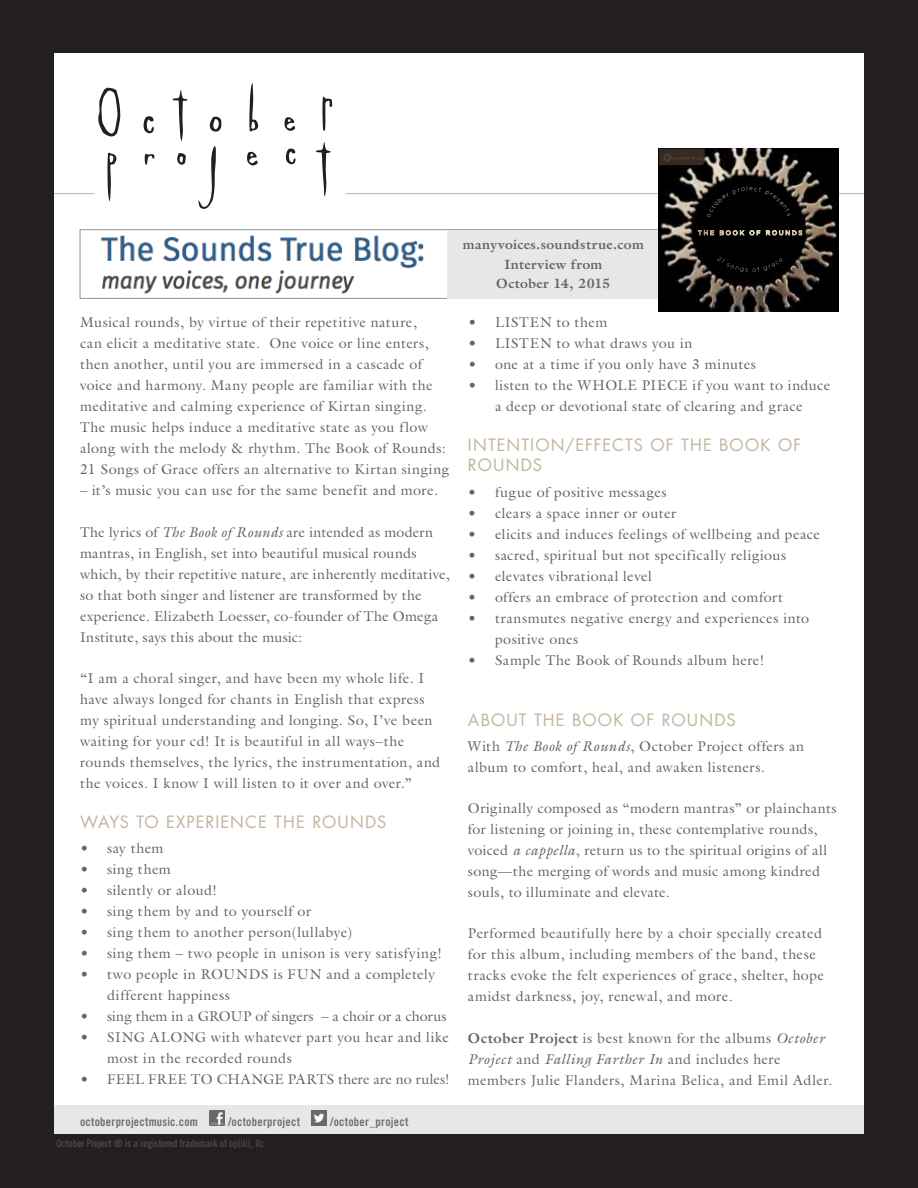
<style>
.page{position:relative;width:918px;height:1188px;background:#231f20}
.page>*{position:absolute;margin:0;border:0;box-sizing:border-box;transform-origin:0 0}
.t1{font:16.5px/19.8px "Futura Std";letter-spacing:.065em;color:#c2b49f}
.t2{font:14.25px/21px "Galliard Std";letter-spacing:.03em;color:#636466}
.t3{font:14.25px "Galliard Std";letter-spacing:.005em;color:#636466}
.t4{font:700 13.5px/19.5px "Galliard Std";letter-spacing:.025em;color:#636466;text-align:center}
.t5{font:12px "Trade Gothic LT Std Bd Cn 20";letter-spacing:.02em;color:#6d6e71}
.t6{font:10.5px "Trade Gothic LT Std Cn 18";color:#58595b}
.s1{font-style:italic}
.s2{font-weight:700}
</style>
<div class="page">
<div style="left:54px;top:54px;width:810px;height:1080px;background:#fff"></div>
<div style="left:54px;top:1105px;width:810px;height:28px;background:#e6e7e8"></div>
<img style="left:210px;top:1111px;width:15px;height:15px">
<img style="left:312px;top:1111px;width:15px;height:15px">
<img style="left:101px;top:235px;width:323px;height:59px">
<div style="left:80px;top:230px;width:758px;height:69px;border:1px solid #939598"></div>
<div style="left:448px;top:230px;width:390px;height:68px;background:#e6e7e8"></div>
<svg style="left:143px;top:116px;width:11px;height:18px"></svg>
<svg style="left:285px;top:148px;width:11px;height:17px"></svg>
<svg style="left:172px;top:90px;width:16px;height:51px"></svg>
<svg style="left:316px;top:142px;width:15px;height:54px"></svg>
<svg style="left:322px;top:96px;width:11px;height:35px"></svg>
<svg style="left:98px;top:88px;width:22px;height:49px"></svg>
<svg style="left:249px;top:83px;width:10px;height:49px"></svg>
<svg style="left:107px;top:152px;width:10px;height:50px"></svg>
<svg style="left:284px;top:117px;width:11px;height:14px"></svg>
<svg style="left:247px;top:151px;width:11px;height:15px"></svg>
<svg style="left:209px;top:117px;width:13px;height:15px"></svg>
<svg style="left:145px;top:154px;width:9px;height:11px"></svg>
<svg style="left:198px;top:146px;width:18px;height:63px"></svg>
<svg style="left:177px;top:153px;width:9px;height:12px"></svg>
<hr style="left:346px;top:193px;width:518px;height:1px;background:#c2b49f">
<hr style="left:54px;top:193px;width:40px;height:1px;background:#c2b49f">
<img style="left:659px;top:149px;width:179px;height:162px">
<svg style="left:659px;top:149px;width:46px;height:16px"></svg>
<svg style="left:697px;top:229px;width:106px;height:8px"></svg>
<div style="left:707px;top:186px;width:84px;height:32px;background:#000"></div>
<svg style="left:717px;top:256px;width:66px;height:16px"></svg>
<p class="t2" style="left:80px;top:312px;width:371px">Musical rounds, by virtue of their repetitive nature,<br>can elicit a meditative state. One voice or line enters, then another, until you are immersed in a cascade of voice and harmony. Many people are familiar with the meditative and calming experience of Kirtan singing.<br>The music helps induce a meditative state as you flow along with the melody &amp; rhythm. The Book of Rounds:<br>21 Songs of Grace offers an alternative to Kirtan singing</p>
<p class="t2" style="left:80px;top:480px;width:360px">– it’s music you can use for the same benefit and more.</p>
<p class="t2" style="left:80px;top:521px;width:371px">The lyrics of <span class="s1">The Book of Rounds</span> are intended as modern mantras, in English, set into beautiful musical rounds which, by their repetitive nature, are inherently meditative, so that both singer and listener are transformed by the experience. Elizabeth Loesser, co-founder of The Omega Institute, says this about the music:</p>
<p class="t2" style="left:80px;top:667px;width:362px">“I am a choral singer, and have been my whole life. I have always longed for chants in English that express my spiritual understanding and longing. So, I’ve been waiting for your cd! It is beautiful in all ways–the rounds themselves, the lyrics, the instrumentation, and the voices. I know I will listen to it over and over.”</p>
<p class="t1" style="left:80px;top:812px;width:308px">WAYS TO EXPERIENCE THE ROUNDS</p>
<p class="t2" style="left:80px;top:838px;width:85px">• say them</p>
<p class="t2" style="left:80px;top:859px;width:92px">• sing them</p>
<p class="t2" style="left:80px;top:880px;width:138px">• silently or aloud!</p>
<p class="t2" style="left:80px;top:901px;width:233px">• sing them by and to yourself or</p>
<p class="t2" style="left:80px;top:922px;width:274px">• sing them to another person(lullabye)</p>
<p class="t2" style="left:80px;top:943px;width:364px">• sing them – two people in unison is very satisfying!</p>
<p class="t2" style="left:107px;top:964px;width:329px;text-indent:-27px">• two people in ROUNDS is FUN and a completely different happiness</p>
<p class="t3" style="left:80px;top:1008px;width:368px">• sing them in a GROUP of singers – a choir or a chorus</p>
<p class="t2" style="left:107px;top:1027px;width:344px;text-indent:-27px">• SING ALONG with whatever part you hear and like most in the recorded rounds</p>
<p class="t2" style="left:80px;top:1069px;width:371px">• FEEL FREE TO CHANGE PARTS there are no rules!</p>
<p class="t5" style="left:80px;top:1114px;width:119px">octoberprojectmusic.com</p>
<p class="t5" style="left:228px;top:1114px;width:73px">/octoberproject</p>
<p class="t5" style="left:330px;top:1114px;width:80px">/october_project</p>
<p class="t6" style="left:56px;top:1137px;width:209px">October Project ® is a registered trademark of op(iii), llc</p>
<p class="t4" style="left:463px;top:235px;width:183px">manyvoices.soundstrue.com<br>Interview from<br>October 14, 2015</p>
<p class="t2" style="left:468px;top:312px;width:141px">• LISTEN to them</p>
<p class="t2" style="left:468px;top:333px;width:226px">• LISTEN to what draws you in</p>
<p class="t2" style="left:468px;top:354px;width:290px">• one at a time if you only have 3 minutes</p>
<p class="t2" style="left:468px;top:375px;width:364px;text-align:center">• listen to the WHOLE PIECE if you want to induce a deep or devotional state of clearing and grace</p>
<p class="t1" style="left:468px;top:436px;width:335px">INTENTION/EFFECTS OF THE BOOK OF<br>ROUNDS</p>
<p class="t2" style="left:468px;top:481px;width:200px">• fugue of positive messages</p>
<p class="t2" style="left:468px;top:502px;width:210px">• clears a space inner or outer</p>
<p class="t2" style="left:468px;top:523px;width:354px">• elicits and induces feelings of wellbeing and peace</p>
<p class="t2" style="left:468px;top:544px;width:320px">• sacred, spiritual but not specifically religious</p>
<p class="t2" style="left:468px;top:565px;width:185px">• elevates vibrational level</p>
<p class="t2" style="left:468px;top:586px;width:317px">• offers an embrace of protection and comfort</p>
<p class="t2" style="left:495px;top:607px;width:316px;text-indent:-27px">• transmutes negative energy and experiences into positive ones</p>
<p class="t2" style="left:468px;top:649px;width:298px">• Sample The Book of Rounds album here!</p>
<p class="t1" style="left:468px;top:710px;width:269px">ABOUT THE BOOK OF ROUNDS</p>
<p class="t2" style="left:468px;top:735px;width:338px">With <span class="s1">The Book of Rounds</span>, October Project offers an album to comfort, heal, and awaken listeners.</p>
<p class="t2" style="left:468px;top:798px;width:370px">Originally composed as “modern mantras” or plainchants for listening or joining in, these contemplative rounds, voiced <span class="s1">a cappella</span>, return us to the spiritual origins of all song—the merging of words and music among kindred souls, to illuminate and elevate.</p>
<p class="t2" style="left:468px;top:923px;width:358px">Performed beautifully here by a choir specially created for this album, including members of the band, these tracks evoke the felt experiences of grace, shelter, hope amidst darkness, joy, renewal, and more.</p>
<p class="t2" style="left:468px;top:1027px;width:366px"><span class="s2">October Project</span> is best known for the albums <span class="s1">October<br>Project</span> and <span class="s1">Falling Farther In</span> and includes here members Julie Flanders, Marina Belica, and Emil Adler.</p>
</div>
